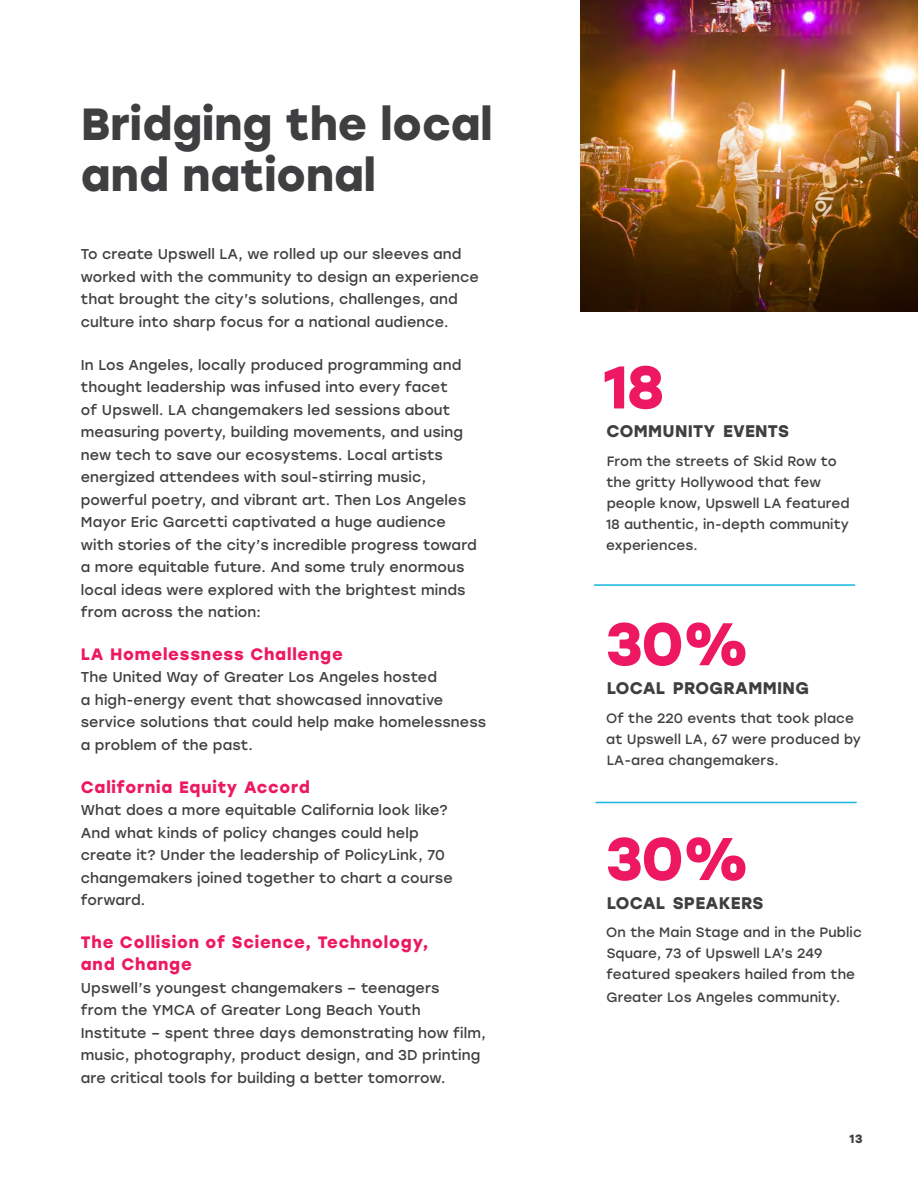
<style>
.page{position:relative;width:918px;height:1188px;background:#fff}
.page>*{position:absolute;margin:0;border:0;box-sizing:border-box;transform-origin:0 0}
.t1{font:700 60px "Stolzl";color:#ed1861}
.t2{font:700 45px/51px "Stolzl";color:#3f3f42}
.t3{font:700 16.8px "Stolzl";letter-spacing:.015em;color:#3f3f42}
.t4{font:700 16.5px/22.5px "Stolzl";letter-spacing:.05em;color:#ed1861}
.t5{font:14.25px/22.5px "Stolzl";letter-spacing:.01em;color:#3f3f42}
.t6{font:13.5px/21px "Stolzl";letter-spacing:.01em;color:#3f3f42}
.t7{font:700 12px "Stolzl";color:#3f3f42}
</style>
<div class="page">
<img style="left:581px;top:0;width:337px;height:311px">
<hr style="left:594px;top:584px;width:261px;height:2px;background:#15b6df">
<hr style="left:596px;top:802px;width:261px;height:1px;background:#15b6df">
<h2 class="t2" style="left:81px;top:97px;width:413px">Bridging the local and national</h2>
<p class="t5" style="left:81px;top:242px;width:400px">To create Upswell LA, we rolled up our sleeves and worked with the community to design an experience that brought the city’s solutions, challenges, and culture into sharp focus for a national audience.</p>
<p class="t5" style="left:81px;top:353px;width:398px">In Los Angeles, locally produced programming and thought leadership was infused into every facet<br>of Upswell. LA changemakers led sessions about measuring poverty, building movements, and using new tech to save our ecosystems. Local artists energized attendees with soul-stirring music, powerful poetry, and vibrant art. Then Los Angeles Mayor Eric Garcetti captivated a huge audience with stories of the city’s incredible progress toward a more equitable future. And some truly enormous local ideas were explored with the brightest minds from across the nation:</p>
<p class="t4" style="left:81px;top:642px;width:263px">LA Homelessness Challenge</p>
<p class="t5" style="left:81px;top:665px;width:407px">The United Way of Greater Los Angeles hosted<br>a high-energy event that showcased innovative service solutions that could help make homelessness a problem of the past.</p>
<p class="t4" style="left:81px;top:775px;width:231px">California Equity Accord</p>
<p class="t5" style="left:81px;top:798px;width:373px">What does a more equitable California look like?<br>And what kinds of policy changes could help create it? Under the leadership of PolicyLink, 70 changemakers joined together to chart a course forward.</p>
<p class="t4" style="left:81px;top:930px;width:349px">The Collision of Science, Technology, and Change</p>
<p class="t5" style="left:81px;top:976px;width:407px">Upswell’s youngest changemakers – teenagers<br>from the YMCA of Greater Long Beach Youth Institute – spent three days demonstrating how film, music, photography, product design, and 3D printing are critical tools for building a better tomorrow.</p>
<h1 class="t1" style="left:603px;top:344px;width:62px">18</h1>
<p class="t3" style="left:607px;top:419px;width:184px">COMMUNITY EVENTS</p>
<p class="t6" style="left:606px;top:450px;width:245px">From the streets of Skid Row to the gritty Hollywood that few people know, Upswell LA featured<br>18 authentic, in-depth community experiences.</p>
<h1 class="t1" style="left:606px;top:601px;width:145px">30%</h1>
<p class="t3" style="left:607px;top:676px;width:204px">LOCAL PROGRAMMING</p>
<p class="t6" style="left:606px;top:707px;width:256px">Of the 220 events that took place at Upswell LA, 67 were produced by<br>LA-area changemakers.</p>
<h1 class="t1" style="left:606px;top:816px;width:145px">30%</h1>
<p class="t3" style="left:607px;top:891px;width:158px">LOCAL SPEAKERS</p>
<p class="t6" style="left:606px;top:922px;width:257px">On the Main Stage and in the Public<br>Square, 73 of Upswell LA’s 249 featured speakers hailed from the</p>
<p class="t6" style="left:606px;top:986px;width:235px">Greater Los Angeles community.</p>
<p class="t7" style="left:850px;top:1131px;width:15px">13</p>
</div>
